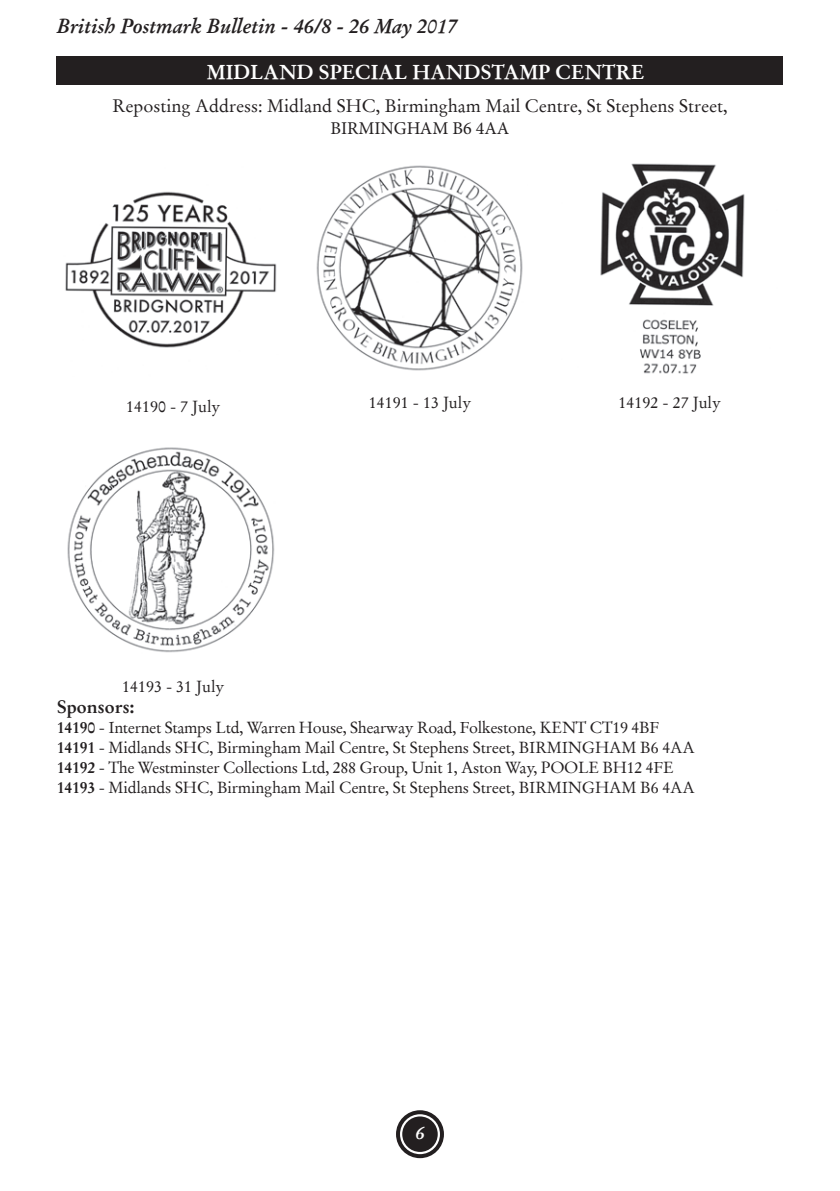
<style>
.page{position:relative;width:840px;height:1191px;background:#fff}
.page>*{position:absolute;margin:0;border:0;box-sizing:border-box;transform-origin:0 0}
.t1{font:italic 700 20px "Stempel Garamond";color:#231f20}
.t2{font:20px "Stempel Garamond Bold 2";color:#fff}
.t3{font:18px "Stempel Garamond Regular 2";color:#231f20}
.t4{font:18px "Minion Pro";color:#231f20}
.t5{font:18px "Stempel Garamond Bold 2";color:#231f20}
.t6{font:italic 700 18px "Stempel Garamond";color:#fff}
.t7{font:16px/20px "Stempel Garamond Regular 2";letter-spacing:-.01em;color:#231f20}
.s1{font-family:"Stempel Garamond Bold 2"}
</style>
<div class="page">
<div style="left:396px;top:1110px;width:47px;height:48px;border:4px solid #231f20;border-radius:50%"></div>
<div style="left:402px;top:1116px;width:35px;height:36px;background:#231f20;border-radius:50%"></div>
<div style="left:57px;top:57px;width:725px;height:28px;background:#231f20"></div>
<img style="left:65px;top:191px;width:212px;height:157px">
<img style="left:316px;top:165px;width:207px;height:206px">
<img style="left:600px;top:163px;width:145px;height:211px">
<img style="left:67px;top:447px;width:208px;height:206px">
<p class="t1" style="left:57px;top:17px;width:401px">British Postmark Bulletin - 46/8 - 26 May 2017</p>
<p class="t2" style="left:207px;top:63px;width:439px">MIDLAND SPECIAL HANDSTAMP CENTRE</p>
<p class="t3" style="left:112px;top:98px;width:616px">Reposting Address: Midland SHC, Birmingham Mail Centre, St Stephens Street,</p>
<p class="t4" style="left:330px;top:116px;width:180px">BIRMINGHAM B6 4AA</p>
<p class="t7" style="left:126px;top:397px;width:96px">14190 - 7 July</p>
<p class="t7" style="left:368px;top:394px;width:104px">14191 - 13 July</p>
<p class="t7" style="left:618px;top:394px;width:104px">14192 - 27 July</p>
<p class="t7" style="left:122px;top:677px;width:104px">14193 - 31 July</p>
<p class="t5" style="left:57px;top:699px;width:79px">Sponsors:</p>
<p class="t7" style="left:57px;top:719px;width:639px"><span class="s1">14190</span> - Internet Stamps Ltd, Warren House, Shearway Road, Folkestone, KENT CT19 4BF <span class="s1">14191</span> - Midlands SHC, Birmingham Mail Centre, St Stephens Street, BIRMINGHAM B6 4AA <span class="s1">14192</span> - The Westminster Collections Ltd, 288 Group, Unit 1, Aston Way, POOLE BH12 4FE <span class="s1">14193</span> - Midlands SHC, Birmingham Mail Centre, St Stephens Street, BIRMINGHAM B6 4AA</p>
<p class="t6" style="left:415px;top:1125px;width:10px">6</p>
</div>
